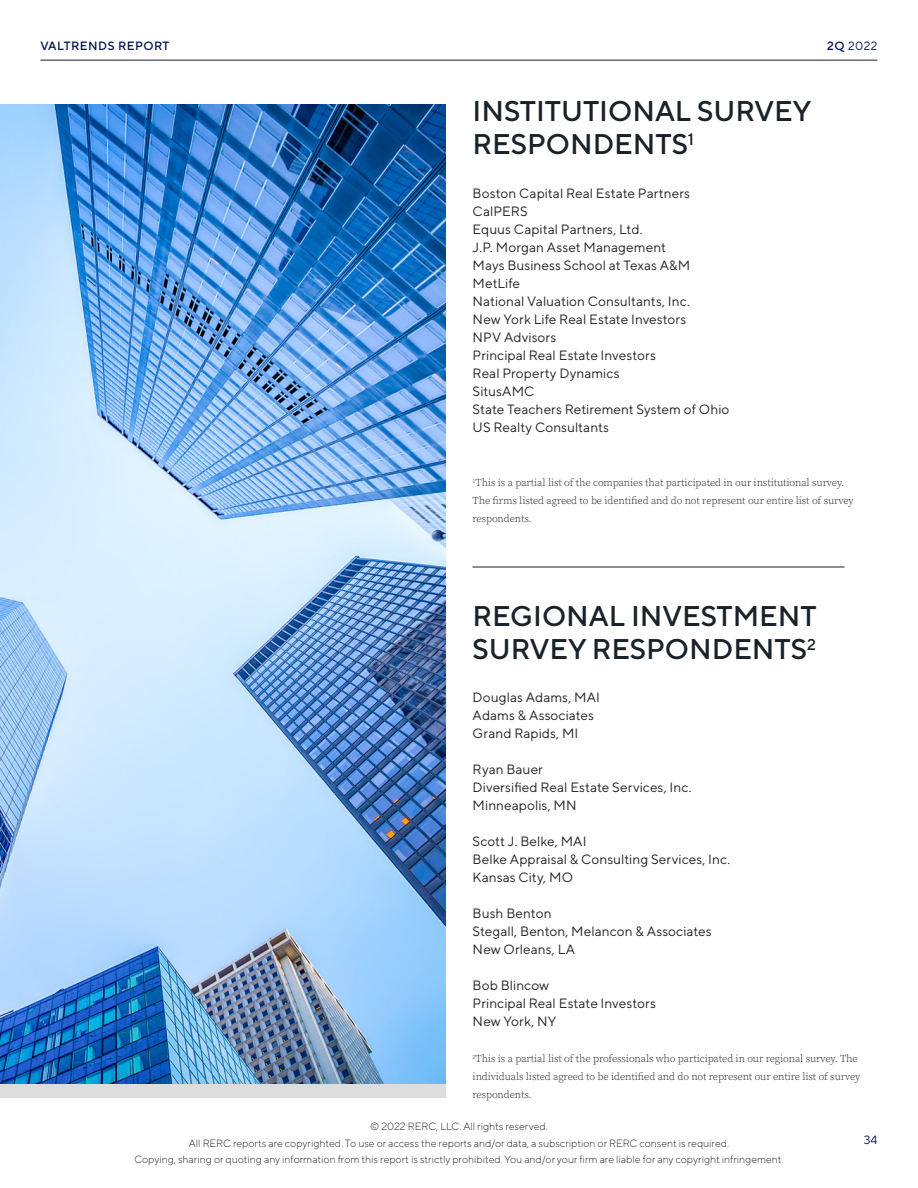
<style>
.page{position:relative;width:918px;height:1188px;background:#fff}
.page>*{position:absolute;margin:0;border:0;box-sizing:border-box;transform-origin:0 0}
.t1{font:500 28.5px "TT Norms Pro";color:#1a2229}
.BODY_PARAGRAPH_JUSTI{font:13.5px/18px "TT Norms Pro";letter-spacing:.01em;color:#231f20}
.t2{font:500 12px "TT Norms Pro";letter-spacing:.04em;color:#00144c}
.t3{font:12px "TT Norms Pro";letter-spacing:.04em;color:#00144c}
.t4{font:300 10.5px/18px "Source Serif Pro";letter-spacing:-.01em;color:#231f20}
.t5{font:300 10.5px/16.5px "TT Norms Pro";color:#231f20;text-align:center}
.s1{font-weight:500}
</style>
<div class="page">
<hr style="left:40px;top:60px;width:838px;height:1px;background:#1a2229">
<img style="left:0;top:104px;width:446px;height:980px">
<hr style="left:472px;top:567px;width:373px;height:1px;background:#1a2229">
<p class="t2" style="left:40px;top:38px;width:130px">VALTRENDS REPORT</p>
<p class="t3" style="left:827px;top:38px;width:52px"><span class="s1">2Q</span> 2022</p>
<p class="t1" style="left:473px;top:93px;width:340px">INSTITUTIONAL SURVEY</p>
<p class="t1" style="left:473px;top:126px;width:223px">RESPONDENTS<sup>1</sup></p>
<p class="BODY_PARAGRAPH_JUSTI" style="left:473px;top:184px;width:219px">Boston Capital Real Estate Partners</p>
<p class="BODY_PARAGRAPH_JUSTI" style="left:473px;top:202px;width:57px">CalPERS</p>
<p class="BODY_PARAGRAPH_JUSTI" style="left:473px;top:220px;width:171px">Equus Capital Partners, Ltd.</p>
<p class="BODY_PARAGRAPH_JUSTI" style="left:473px;top:238px;width:195px">J.P. Morgan Asset Management</p>
<p class="BODY_PARAGRAPH_JUSTI" style="left:473px;top:256px;width:219px">Mays Business School at Texas A&amp;M</p>
<p class="BODY_PARAGRAPH_JUSTI" style="left:473px;top:274px;width:49px">MetLife</p>
<p class="BODY_PARAGRAPH_JUSTI" style="left:473px;top:292px;width:219px">National Valuation Consultants, Inc.</p>
<p class="BODY_PARAGRAPH_JUSTI" style="left:473px;top:310px;width:215px">New York Life Real Estate Investors</p>
<p class="BODY_PARAGRAPH_JUSTI" style="left:473px;top:328px;width:85px">NPV Advisors</p>
<p class="BODY_PARAGRAPH_JUSTI" style="left:473px;top:346px;width:185px">Principal Real Estate Investors</p>
<p class="BODY_PARAGRAPH_JUSTI" style="left:473px;top:364px;width:148px">Real Property Dynamics</p>
<p class="BODY_PARAGRAPH_JUSTI" style="left:473px;top:382px;width:63px">SitusAMC</p>
<p class="BODY_PARAGRAPH_JUSTI" style="left:473px;top:400px;width:258px">State Teachers Retirement System of Ohio</p>
<p class="BODY_PARAGRAPH_JUSTI" style="left:473px;top:418px;width:138px">US Realty Consultants</p>
<p class="t4" style="left:473px;top:474px;width:383px"><sup>1</sup>This is a partial list of the companies that participated in our institutional survey.<br>The firms listed agreed to be identified and do not represent our entire list of survey respondents.</p>
<p class="t1" style="left:473px;top:597px;width:345px">REGIONAL INVESTMENT</p>
<p class="t1" style="left:473px;top:630px;width:345px">SURVEY RESPONDENTS<sup>2</sup></p>
<p class="BODY_PARAGRAPH_JUSTI" style="left:473px;top:688px;width:129px">Douglas Adams, MAI<br>Adams &amp; Associates<br>Grand Rapids, MI</p>
<p class="BODY_PARAGRAPH_JUSTI" style="left:473px;top:760px;width:220px">Ryan Bauer<br>Diversified Real Estate Services, Inc.<br>Minneapolis, MN</p>
<p class="BODY_PARAGRAPH_JUSTI" style="left:473px;top:832px;width:259px">Scott J. Belke, MAI<br>Belke Appraisal &amp; Consulting Services, Inc.<br>Kansas City, MO</p>
<p class="BODY_PARAGRAPH_JUSTI" style="left:473px;top:904px;width:241px">Bush Benton<br>Stegall, Benton, Melancon &amp; Associates<br>New Orleans, LA</p>
<p class="BODY_PARAGRAPH_JUSTI" style="left:473px;top:976px;width:185px">Bob Blincow<br>Principal Real Estate Investors<br>New York, NY</p>
<p class="t4" style="left:473px;top:1050px;width:389px"><sup>2</sup>This is a partial list of the professionals who participated in our regional survey. The individuals listed agreed to be identified and do not represent our entire list of survey respondents.</p>
<p class="t5" style="left:134px;top:1118px;width:651px">© 2022 RERC, LLC. All rights reserved.<br>All RERC reports are copyrighted. To use or access the reports and/or data, a subscription or RERC consent is required.<br>Copying, sharing or quoting any information from this report is strictly prohibited. You and/or your firm are liable for any copyright infringement.</p>
<p class="t3" style="left:864px;top:1132px;width:15px">34</p>
</div>
